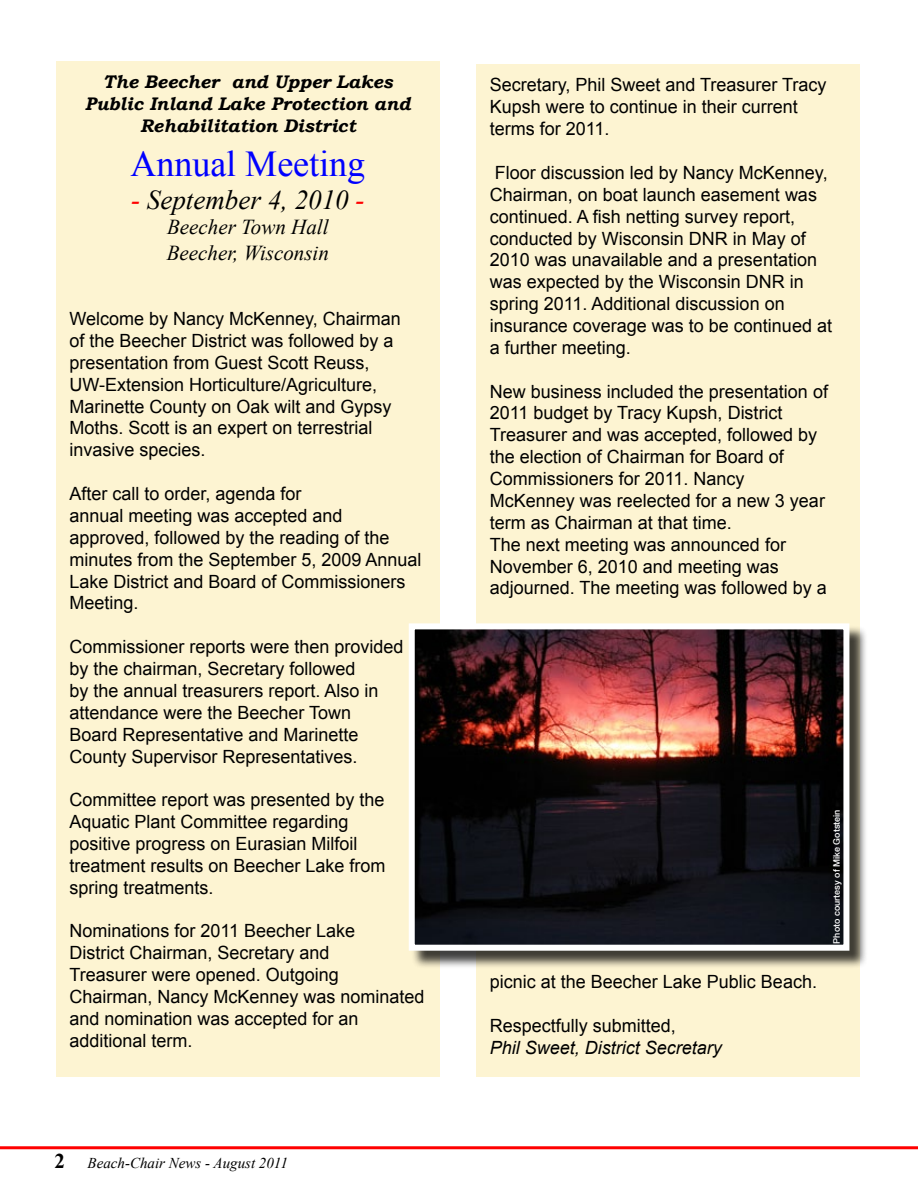
<style>
.page{position:relative;width:918px;height:1188px;background:#fff}
.page>*{position:absolute;margin:0;border:0;box-sizing:border-box;transform-origin:0 0}
.t1{font:36.45px "Times New Roman";color:#00f}
.t2{font:italic 27.3px "Times New Roman";color:#000}
.t3{font:italic 21.3px/25.5px "Times New Roman";color:#000}
.t4{font:700 21px "Times New Roman";color:#000}
.t5{font:18.15px/21.9px "Arial";color:#000}
.t6{font:italic 700 18.15px/21.9px "Bookman Old Style";color:#000;text-align:center}
.t7{font:italic 18.15px "Arial";color:#000}
.t8{font:italic 15px "Times New Roman";color:#000}
.t9{font:500 9px "Helvetica Neue";color:#fff}
.s1{color:#f00}
</style>
<div class="page">
<div style="left:56px;top:61px;width:384px;height:1016px;background:#fdf4d2"></div>
<div style="left:476px;top:64px;width:384px;height:1013px;background:#fdf4d2"></div>
<hr style="left:0;top:1146px;width:918px;height:3px;background:#f00">
<div style="left:411px;top:626px;width:457px;height:343px;background:#000;opacity:.75"></div>
<img style="left:416px;top:630px;width:426px;height:314px">
<div style="left:409px;top:623px;width:440px;height:328px;border:6px solid #fff"></div>
<p class="t6" style="left:85px;top:71px;width:327px">The Beecher and Upper Lakes<br>Public Inland Lake Protection and<br>Rehabilitation District</p>
<h1 class="t1" style="left:130px;top:139px;width:236px">Annual Meeting</h1>
<h2 class="t2" style="left:131px;top:181px;width:235px"><span class="s1">-</span> September 4, 2010 <span class="s1">-</span></h2>
<p class="t3" style="left:167px;top:214px;width:164px">Beecher Town Hall<br>Beecher, Wisconsin</p>
<p class="t5" style="left:69px;top:308px;width:333px">Welcome by Nancy McKenney, Chairman of the Beecher District was followed by a presentation from Guest Scott Reuss, UW-Extension Horticulture/Agriculture, Marinette County on Oak wilt and Gypsy Moths. Scott is an expert on terrestrial invasive species.</p>
<p class="t5" style="left:69px;top:483px;width:354px">After call to order, agenda for<br>annual meeting was accepted and approved, followed by the reading of the minutes from the September 5, 2009 Annual<br>Lake District and Board of Commissioners<br>Meeting.</p>
<p class="t5" style="left:69px;top:636px;width:336px">Commissioner reports were then provided by the chairman, Secretary followed<br>by the annual treasurers report. Also in attendance were the Beecher Town Board Representative and Marinette County Supervisor Representatives.</p>
<p class="t5" style="left:69px;top:789px;width:318px">Committee report was presented by the Aquatic Plant Committee regarding positive progress on Eurasian Milfoil treatment results on Beecher Lake from spring treatments.</p>
<p class="t5" style="left:69px;top:920px;width:357px">Nominations for 2011 Beecher Lake<br>District Chairman, Secretary and<br>Treasurer were opened. Outgoing<br>Chairman, Nancy McKenney was nominated and nomination was accepted for an additional term.</p>
<p class="t4" style="left:55px;top:1147px;width:12px">2</p>
<p class="t8" style="left:88px;top:1153px;width:202px">Beach-Chair News - August 2011</p>
<p class="t5" style="left:490px;top:74px;width:338px">Secretary, Phil Sweet and Treasurer Tracy<br>Kupsh were to continue in their current terms for 2011.</p>
<p class="t5" style="left:490px;top:162px;width:344px">Floor discussion led by Nancy McKenney, Chairman, on boat launch easement was continued. A fish netting survey report, conducted by Wisconsin DNR in May of 2010 was unavailable and a presentation was expected by the Wisconsin DNR in spring 2011. Additional discussion on insurance coverage was to be continued at a further meeting.</p>
<p class="t5" style="left:490px;top:380px;width:340px">New business included the presentation of 2011 budget by Tracy Kupsh, District Treasurer and was accepted, followed by the election of Chairman for Board of Commissioners for 2011. Nancy McKenney was reelected for a new 3 year term as Chairman at that time.<br>The next meeting was announced for November 6, 2010 and meeting was adjourned. The meeting was followed by a</p>
<p class="t5" style="left:490px;top:971px;width:329px">picnic at the Beecher Lake Public Beach.</p>
<p class="t5" style="left:490px;top:1015px;width:188px">Respectfully submitted,</p>
<p class="t7" style="left:490px;top:1036px;width:234px">Phil Sweet, District Secretary</p>
<p class="t9" style="left:831px;top:944px;width:136px;rotate:-90deg">Photo courtesy of Mike Gotstein</p>
</div>
